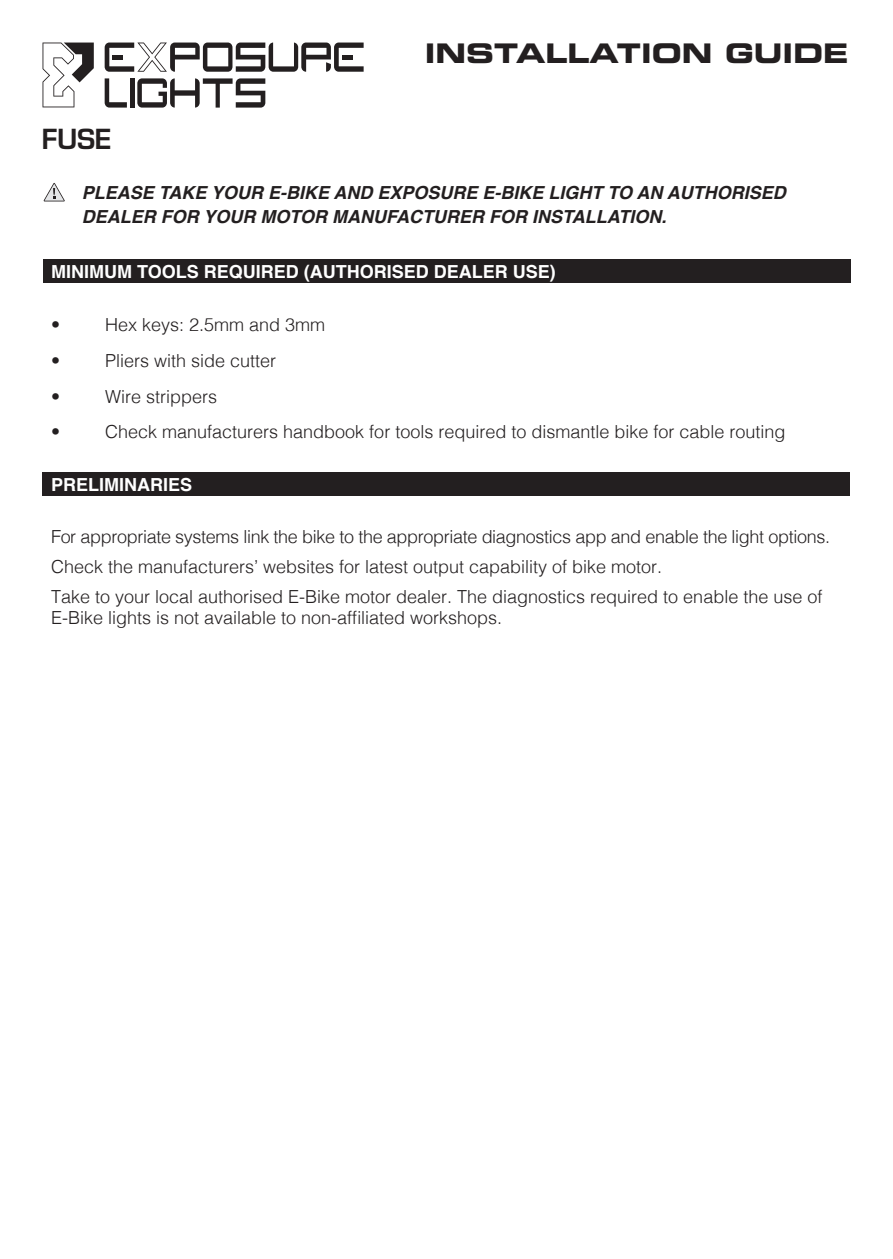
<style>
.page{position:relative;width:893px;height:1259px;background:#fff}
.page>*{position:absolute;margin:0;border:0;box-sizing:border-box;transform-origin:0 0}
.QUICKSTART_GUIDE_TIT{font:27px "Eurostile LT Std Bold Ex 2";color:#231f20}
.t1{font:600 27px "Eurostile LT Std";color:#231f20}
.Body_Text{font:300 18px/21.6px "Helvetica";color:#231f20}
.Body_Text-2{font:italic 700 18px/24px "Helvetica";color:#231f20}
.Body_Text-3{font:300 18px "Helvetica";letter-spacing:-.02em;color:#231f20}
.Titles{font:700 18px "Helvetica";color:#fff}
</style>
<div class="page">
<div style="left:43px;top:260px;width:808px;height:23px;background:#231f20"></div>
<svg style="left:44px;top:183px;width:21px;height:18px"></svg>
<div style="left:43px;top:472px;width:807px;height:24px;background:#231f20"></div>
<svg style="left:301px;top:43px;width:63px;height:29px"></svg>
<svg style="left:269px;top:43px;width:29px;height:29px"></svg>
<svg style="left:105px;top:43px;width:160px;height:29px"></svg>
<svg style="left:105px;top:78px;width:22px;height:30px"></svg>
<hr style="left:130px;top:78px;width:4px;height:30px;background:#231f20">
<svg style="left:137px;top:78px;width:128px;height:30px"></svg>
<svg style="left:43px;top:43px;width:51px;height:64px"></svg>
<p class="t1" style="left:42px;top:122px;width:71px">FUSE</p>
<p class="QUICKSTART_GUIDE_TIT" style="left:425px;top:34px;width:425px">INSTALLATION GUIDE</p>
<p class="Body_Text-2" style="left:82px;top:181px;width:706px">PLEASE TAKE YOUR E-BIKE AND EXPOSURE E-BIKE LIGHT TO AN AUTHORISED<br>DEALER FOR YOUR MOTOR MANUFACTURER FOR INSTALLATION.</p>
<p class="Titles" style="left:51px;top:257px;width:506px">MINIMUM TOOLS REQUIRED (AUTHORISED DEALER USE)</p>
<p class="Body_Text" style="left:51px;top:313px;width:10px">•</p>
<p class="Body_Text" style="left:105px;top:313px;width:222px">Hex keys: 2.5mm and 3mm</p>
<p class="Body_Text" style="left:51px;top:348px;width:10px">•</p>
<p class="Body_Text" style="left:105px;top:348px;width:173px">Pliers with side cutter</p>
<p class="Body_Text" style="left:51px;top:384px;width:10px">•</p>
<p class="Body_Text" style="left:105px;top:384px;width:113px">Wire strippers</p>
<p class="Body_Text" style="left:51px;top:419px;width:10px">•</p>
<p class="Body_Text" style="left:105px;top:419px;width:682px">Check manufacturers handbook for tools required to dismantle bike for cable routing</p>
<p class="Titles" style="left:51px;top:470px;width:143px">PRELIMINARIES</p>
<p class="Body_Text-3" style="left:51px;top:521px;width:780px">For appropriate systems link the bike to the appropriate diagnostics app and enable the light options.</p>
<p class="Body_Text" style="left:51px;top:554px;width:613px">Check the manufacturers’ websites for latest output capability of bike motor.</p>
<p class="Body_Text" style="left:51px;top:584px;width:773px">Take to your local authorised E-Bike motor dealer. The diagnostics required to enable the use of<br>E-Bike lights is not available to non-affiliated workshops.</p>
</div>
